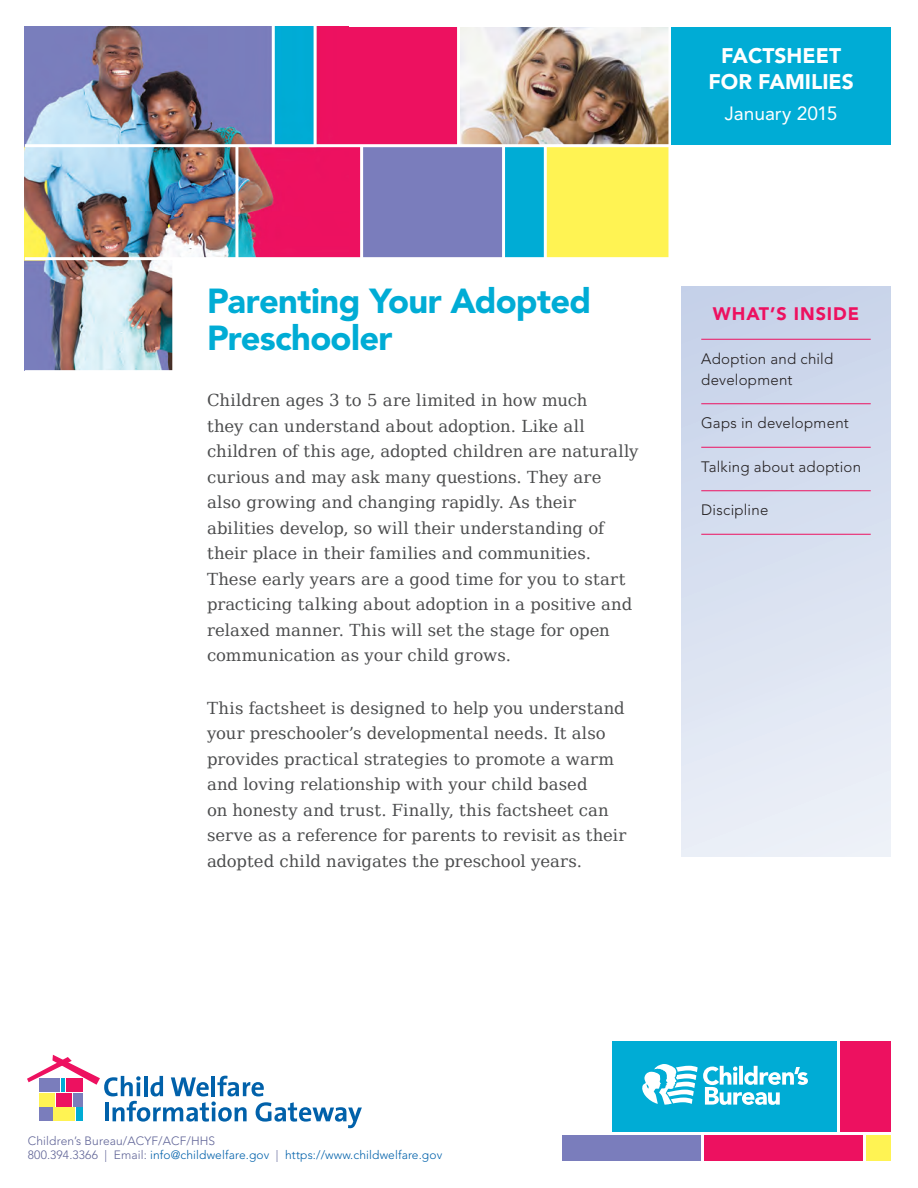
<style>
.page{position:relative;width:918px;height:1188px;background:#fff}
.page>*{position:absolute;margin:0;border:0;box-sizing:border-box;transform-origin:0 0}
.t1{font:900 34.5px/37.5px "Avenir";letter-spacing:-.02em;color:#00acd5}
.t2{font:900 21px/25.2px "Avenir";color:#fff;text-align:center}
.t3{font:19.05px "Avenir";letter-spacing:-.005em;color:#fff}
.t4{font:900 18px "Avenir";letter-spacing:.05em;color:#ed1160}
.t5{font:16.5px/25.5px "DejaVu Serif";color:#4b4c4d}
.t6{font:300 15px/21px "Avenir";letter-spacing:.015em;color:#231f20}
.t7{font:300 12px/13.5px "Avenir";letter-spacing:.01em;color:#606497}
.s1{color:#0161aa}
</style>
<div class="page">
<svg style="left:27px;top:1055px;width:335px;height:73px"></svg>
<div style="left:612px;top:1041px;width:225px;height:91px;background:#00acd5"></div>
<svg style="left:642px;top:1064px;width:166px;height:41px"></svg>
<div style="left:562px;top:1135px;width:139px;height:26px;background:#7a7dbc"></div>
<div style="left:704px;top:1135px;width:160px;height:26px;background:#ed1160"></div>
<div style="left:866px;top:1135px;width:25px;height:26px;background:#fff353"></div>
<div style="left:840px;top:1041px;width:51px;height:91px;background:#ed1160"></div>
<img style="left:25px;top:26px;width:866px;height:345px">
<div style="left:671px;top:27px;width:220px;height:117px;background:#00acd5"></div>
<div style="left:173px;top:258px;width:494px;height:115px;background:#fff"></div>
<hr style="left:863px;top:1134px;width:3px;height:27px;background:#fff">
<div style="left:681px;top:286px;width:210px;height:571px;background:linear-gradient(to bottom,#c6d1e8,#ecf1f8)"></div>
<hr style="left:701px;top:339px;width:170px;height:1px;background:#ed1160">
<hr style="left:701px;top:403px;width:170px;height:1px;background:#ed1160">
<hr style="left:701px;top:447px;width:170px;height:1px;background:#ed1160">
<hr style="left:701px;top:490px;width:170px;height:1px;background:#ed1160">
<hr style="left:701px;top:534px;width:170px;height:1px;background:#ed1160">
<p class="t2" style="left:708px;top:43px;width:147px">FACTSHEET<br>FOR FAMILIES</p>
<p class="t3" style="left:725px;top:102px;width:114px">January 2015</p>
<h1 class="t1" style="left:207px;top:282px;width:386px">Parenting Your Adopted<br>Preschooler</h1>
<p class="t5" style="left:207px;top:386px;width:433px">Children ages 3 to 5 are limited in how much<br>they can understand about adoption. Like all children of this age, adopted children are naturally curious and may ask many questions. They are also growing and changing rapidly. As their abilities develop, so will their understanding of their place in their families and communities.<br>These early years are a good time for you to start practicing talking about adoption in a positive and relaxed manner. This will set the stage for open communication as your child grows.</p>
<p class="t5" style="left:207px;top:694px;width:421px">This factsheet is designed to help you understand your preschooler’s developmental needs. It also provides practical strategies to promote a warm and loving relationship with your child based<br>on honesty and trust. Finally, this factsheet can serve as a reference for parents to revisit as their adopted child navigates the preschool years.</p>
<p class="t4" style="left:713px;top:303px;width:148px">WHAT’S INSIDE</p>
<p class="t6" style="left:701px;top:348px;width:134px">Adoption and child development</p>
<p class="t6" style="left:701px;top:413px;width:149px">Gaps in development</p>
<p class="t6" style="left:701px;top:456px;width:161px">Talking about adoption</p>
<p class="t6" style="left:701px;top:500px;width:69px">Discipline</p>
<p class="t7" style="left:28px;top:1134px;width:416px">Children’s Bureau/ACYF/ACF/HHS<br>800.394.3366 | Email: <span class="s1">info@childwelfare.gov</span> | <span class="s1">https://www.childwelfare.gov</span></p>
</div>
